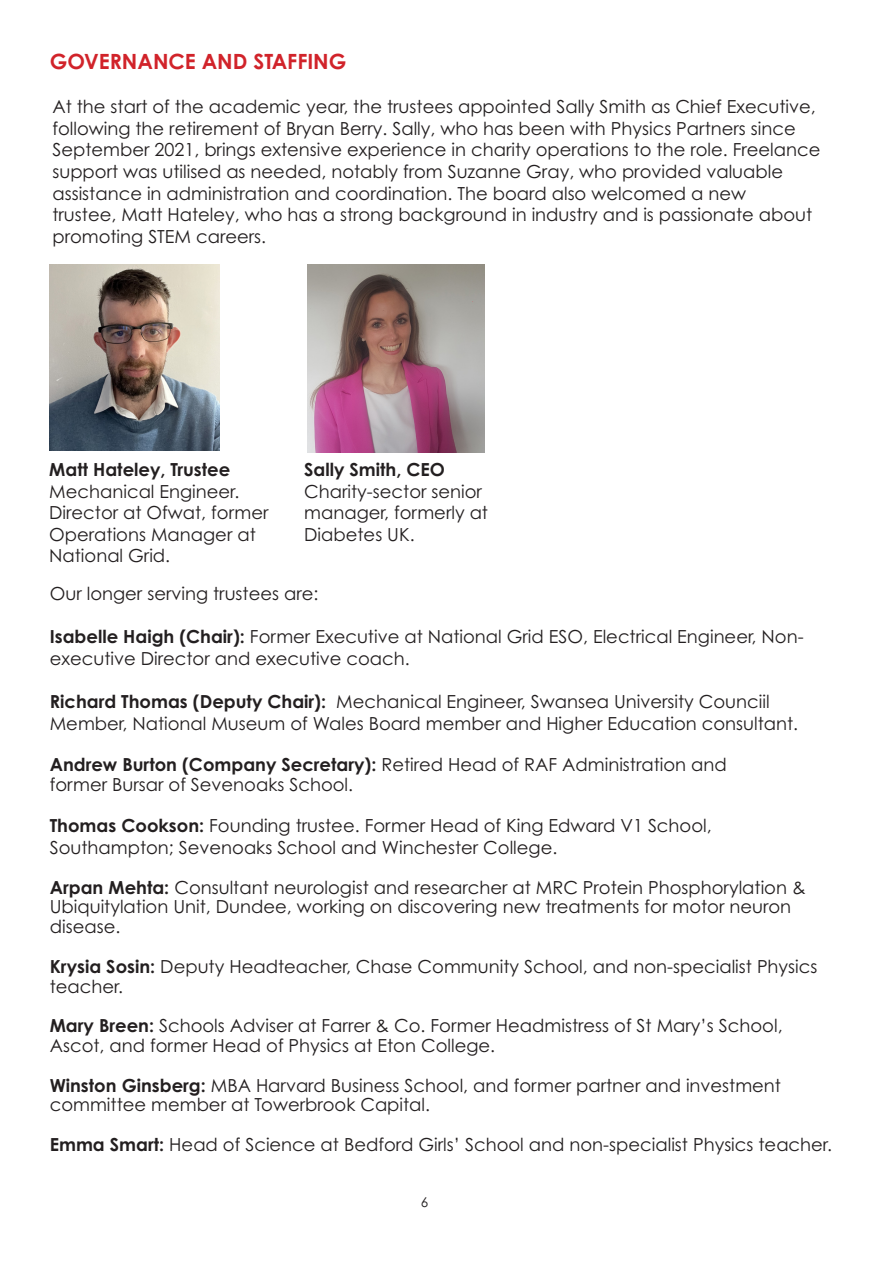
<style>
.page{position:relative;width:889px;height:1263px;background:#fff}
.page>*{position:absolute;margin:0;border:0;box-sizing:border-box;transform-origin:0 0}
.t1{font:700 21px "Century Gothic Pro";color:#d1232a}
.t2{font:18px/21.6px "Century Gothic Pro";color:#231f20}
.t3{font:700 18px "Century Gothic Pro";color:#231f20}
.t4{font:13.5px "Century Gothic Pro";color:#231f20}
.s1{font-weight:700}
</style>
<div class="page">
<img style="left:308px;top:265px;width:177px;height:188px">
<img style="left:50px;top:265px;width:170px;height:185px">
<p class="t1" style="left:50px;top:49px;width:298px">GOVERNANCE AND STAFFING</p>
<p class="t2" style="left:52px;top:96px;width:769px">At the start of the academic year, the trustees appointed Sally Smith as Chief Executive, following the retirement of Bryan Berry. Sally, who has been with Physics Partners since September 2021, brings extensive experience in charity operations to the role. Freelance support was utilised as needed, notably from Suzanne Gray, who provided valuable assistance in administration and coordination. The board also welcomed a new<br>trustee, Matt Hateley, who has a strong background in industry and is passionate about promoting STEM careers.</p>
<p class="t3" style="left:304px;top:458px;width:142px">Sally Smith, CEO</p>
<p class="t2" style="left:304px;top:480px;width:185px">Charity-sector senior manager, formerly at<br>Diabetes UK.</p>
<p class="t3" style="left:49px;top:458px;width:183px">Matt Hateley, Trustee</p>
<p class="t2" style="left:49px;top:480px;width:221px">Mechanical Engineer.<br>Director at Ofwat, former<br>Operations Manager at<br>National Grid.</p>
<p class="t2" style="left:50px;top:582px;width:270px">Our longer serving trustees are:</p>
<p class="t2" style="left:50px;top:626px;width:755px"><span class="s1">Isabelle Haigh (Chair):</span> Former Executive at National Grid ESO, Electrical Engineer, Non&shy;executive Director and executive coach.</p>
<p class="t2" style="left:50px;top:690px;width:750px"><span class="s1">Richard Thomas (Deputy Chair):</span> Mechanical Engineer, Swansea University Counciil<br>Member, National Museum of Wales Board member and Higher Education consultant.</p>
<p class="t2" style="left:50px;top:753px;width:678px"><span class="s1">Andrew Burton (Company Secretary):</span> Retired Head of RAF Administration and</p>
<p class="t2" style="left:50px;top:773px;width:305px">former Bursar of Sevenoaks School.</p>
<p class="t2" style="left:50px;top:815px;width:663px"><span class="s1">Thomas Cookson:</span> Founding trustee. Former Head of King Edward V1 School,<br>Southampton; Sevenoaks School and Winchester College.</p>
<p class="t2" style="left:50px;top:877px;width:757px;line-height:19.8px"><span class="s1">Arpan Mehta:</span> Consultant neurologist and researcher at MRC Protein Phosphorylation &amp;<br>Ubiquitylation Unit, Dundee, working on discovering new treatments for motor neuron disease.</p>
<p class="t2" style="left:50px;top:956px;width:769px;line-height:19.8px"><span class="s1">Krysia Sosin:</span> Deputy Headteacher, Chase Community School, and non-specialist Physics teacher.</p>
<p class="t2" style="left:50px;top:1015px;width:734px;line-height:19.8px"><span class="s1">Mary Breen:</span> Schools Adviser at Farrer &amp; Co. Former Headmistress of St Mary’s School,<br>Ascot, and former Head of Physics at Eton College.</p>
<p class="t2" style="left:50px;top:1075px;width:733px;line-height:19.8px"><span class="s1">Winston Ginsberg:</span> MBA Harvard Business School, and former partner and investment committee member at Towerbrook Capital.</p>
<p class="t2" style="left:50px;top:1133px;width:784px"><span class="s1">Emma Smart:</span> Head of Science at Bedford Girls’ School and non-specialist Physics teacher.</p>
<p class="t4" style="left:421px;top:1194px;width:9px">6</p>
</div>
